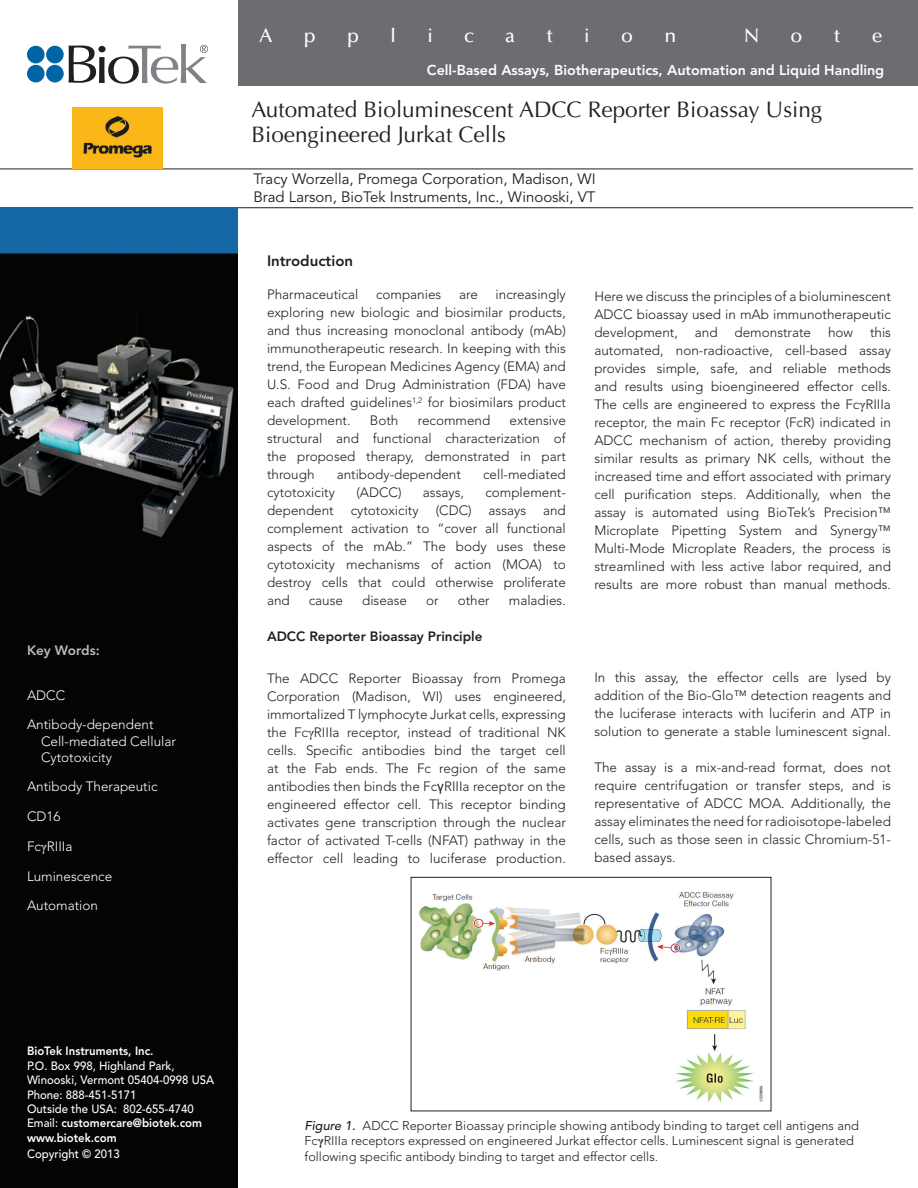
<style>
.page{position:relative;width:918px;height:1188px;background:#fff}
.page>*{position:absolute;margin:0;border:0;box-sizing:border-box;transform-origin:0 0}
.t1{font:22.5px/24.8px "Optima LT Std";color:#231f20}
.t2{font:500 19.5px "Optima LT Std";color:#fff}
.t3{font:15px/18px "Avenir LT Std";color:#231f20}
.t4{font:800 15px "Avenir LT Std";color:#231f20}
.t5{font:800 14.25px "Avenir LT Std";color:#fff}
.t6{font:300 13.5px/18px "Avenir LT Std";color:#231f20;text-align:justify}
.t7{font:300 13.5px/29.7px "Avenir LT Std";color:#fff}
.t8{font:800 13.5px "Avenir LT Std";color:#231f20}
.t9{font:800 13.5px "Avenir LT Std";color:#bcbdc0}
.t10{font:300 12.75px/15.3px "Avenir LT Std";color:#231f20}
.t11{font:500 12px/14.4px "Avenir LT Std";color:#fff;scale:.95 1}
.t12{font:800 12px "Avenir LT Std";color:#fff;scale:.95 1}
.s1{font-family:"Times New Roman";font-weight:400}
.s2{font-family:"Arial";font-weight:400}
.s3{font-weight:800}
.s4{font-weight:500;font-style:italic}
.s5{font-family:"Times New Roman";font-weight:700}
</style>
<div class="page">
<div style="left:238px;top:0;width:680px;height:85px;background:#6c6d70"></div>
<hr style="left:0;top:207px;width:913px;height:1px;background:#231f20">
<hr style="left:0;top:169px;width:913px;height:1px;background:#231f20">
<img style="left:0;top:207px;width:238px;height:981px">
<img style="left:73px;top:107px;width:89px;height:62px">
<img style="left:419px;top:892px;width:344px;height:210px">
<div style="left:411px;top:877px;width:360px;height:234px;border:1px solid #231f20"></div>
<svg style="left:69px;top:44px;width:139px;height:40px"></svg>
<div style="left:27px;top:46px;width:18px;height:17px;background:#0065a4;border-radius:50%"></div>
<div style="left:27px;top:65px;width:18px;height:17px;background:#0065a4;border-radius:50%"></div>
<div style="left:46px;top:46px;width:18px;height:17px;background:#0065a4;border-radius:50%"></div>
<div style="left:46px;top:65px;width:18px;height:17px;background:#0065a4;border-radius:50%"></div>
<p class="t9" style="left:27px;top:642px;width:74px">Key Words:</p>
<p class="t7" style="left:27px;top:680px;width:128px">ADCC<br>Antibody-dependent</p>
<p class="t7" style="left:41px;top:733px;width:136px;line-height:16.2px">Cell-mediated Cellular<br>Cytotoxicity</p>
<p class="t7" style="left:27px;top:772px;width:132px">Antibody Therapeutic</p>
<p class="t7" style="left:27px;top:802px;width:35px">CD16</p>
<p class="t7" style="left:27px;top:831px;width:47px">Fc<span class="s1">γ</span>RIIIa</p>
<p class="t7" style="left:27px;top:861px;width:87px">Luminescence</p>
<p class="t7" style="left:27px;top:891px;width:73px">Automation</p>
<h2 class="t2" style="left:260px;top:25px;width:15px">A</h2>
<h2 class="t2" style="left:304px;top:25px;width:13px">p</h2>
<h2 class="t2" style="left:347px;top:25px;width:13px">p</h2>
<h2 class="t2" style="left:391px;top:25px;width:7px">l</h2>
<h2 class="t2" style="left:427px;top:25px;width:7px">i</h2>
<h2 class="t2" style="left:464px;top:25px;width:11px">c</h2>
<h2 class="t2" style="left:505px;top:25px;width:11px">a</h2>
<h2 class="t2" style="left:546px;top:25px;width:8px">t</h2>
<h2 class="t2" style="left:584px;top:25px;width:7px">i</h2>
<h2 class="t2" style="left:621px;top:25px;width:13px">o</h2>
<h2 class="t2" style="left:664px;top:25px;width:13px">n</h2>
<h2 class="t2" style="left:744px;top:25px;width:17px">N</h2>
<h2 class="t2" style="left:791px;top:25px;width:13px">o</h2>
<h2 class="t2" style="left:834px;top:25px;width:8px">t</h2>
<h2 class="t2" style="left:872px;top:25px;width:12px">e</h2>
<p class="t5" style="left:427px;top:61px;width:459px">Cell-Based Assays, Biotherapeutics, Automation and Liquid Handling</p>
<h1 class="t1" style="left:251px;top:97px;width:572px">Automated Bioluminescent ADCC Reporter Bioassay Using<br>Bioengineered Jurkat Cells</h1>
<p class="t3" style="left:253px;top:170px;width:344px">Tracy Worzella, Promega Corporation, Madison, WI<br>Brad Larson, BioTek Instruments, Inc., Winooski, VT</p>
<p class="t4" style="left:267px;top:252px;width:88px">Introduction</p>
<p class="t6" style="left:267px;top:286px;width:93px">Pharmaceutical</p>
<p class="t6" style="left:376px;top:286px;width:67px">companies</p>
<p class="t6" style="left:459px;top:286px;width:20px">are</p>
<p class="t6" style="left:267px;top:286px;width:300px;text-indent:229px">increasingly exploring new biologic and biosimilar products, and thus increasing monoclonal antibody (mAb) immunotherapeutic research. In keeping with this trend, the European Medicines Agency (EMA) and U.S. Food and Drug Administration (FDA) have each drafted guidelines<sup>1,2</sup> for biosimilars product development.</p>
<p class="t6" style="left:370px;top:412px;width:30px">Both</p>
<p class="t6" style="left:418px;top:412px;width:74px">recommend</p>
<p class="t6" style="left:267px;top:412px;width:300px;text-indent:243px">extensive structural and functional characterization of the proposed therapy, demonstrated in part through</p>
<p class="t6" style="left:337px;top:466px;width:126px">antibody-dependent</p>
<p class="t6" style="left:483px;top:466px;width:84px">cell-mediated</p>
<p class="t6" style="left:267px;top:484px;width:69px">cytotoxicity</p>
<p class="t6" style="left:356px;top:484px;width:47px">(ADCC)</p>
<p class="t6" style="left:423px;top:484px;width:43px">assays,</p>
<p class="t6" style="left:485px;top:484px;width:82px">complement-</p>
<p class="t6" style="left:267px;top:502px;width:68px">dependent</p>
<p class="t6" style="left:351px;top:502px;width:69px">cytotoxicity</p>
<p class="t6" style="left:436px;top:502px;width:38px">(CDC)</p>
<p class="t6" style="left:489px;top:502px;width:39px">assays</p>
<p class="t6" style="left:267px;top:502px;width:300px;text-indent:276px">and complement activation to “cover all functional aspects of the mAb.” The body uses these cytotoxicity mechanisms of action (MOA) to destroy cells that could otherwise proliferate and</p>
<p class="t6" style="left:309px;top:592px;width:36px">cause</p>
<p class="t6" style="left:362px;top:592px;width:47px">disease</p>
<p class="t6" style="left:426px;top:592px;width:14px">or</p>
<p class="t6" style="left:458px;top:592px;width:34px">other</p>
<p class="t6" style="left:509px;top:592px;width:59px">maladies.</p>
<p class="t8" style="left:267px;top:628px;width:217px">ADCC Reporter Bioassay Principle</p>
<p class="t6" style="left:267px;top:669px;width:300px">The ADCC Reporter Bioassay from Promega Corporation (Madison, WI) uses engineered, immortalized T lymphocyte Jurkat cells, expressing the Fc<span class="s1">γ</span>RIIIa receptor, instead of traditional NK cells. Specific antibodies bind the target cell at the Fab ends. The Fc region of the same antibodies then binds the Fc<span class="s2">γ</span>RIIIa receptor on the engineered effector cell. This receptor binding activates gene transcription through the nuclear factor of activated T-cells (NFAT) pathway in the effector cell leading to luciferase production.</p>
<p class="t6" style="left:594px;top:287px;width:298px">Here we discuss the principles of a bioluminescent ADCC bioassay used in mAb immunotherapeutic development,</p>
<p class="t6" style="left:594px;top:323px;width:298px;text-indent:276px">this automated, non-radioactive, cell-based assay provides simple, safe, and reliable methods and results using bioengineered effector cells.<br>The cells are engineered to express the Fc<span class="s1">γ</span>RIIIa receptor, the main Fc receptor (FcR) indicated in ADCC mechanism of action, thereby providing similar results as primary NK cells, without the increased time and effort associated with primary cell purification steps. Additionally, when the assay is automated using BioTek’s Precision™ Microplate Pipetting System and Synergy™ Multi-Mode Microplate Readers, the process is streamlined with less active labor required, and results are more robust than manual methods.</p>
<p class="t6" style="left:695px;top:323px;width:24px">and</p>
<p class="t6" style="left:735px;top:323px;width:78px">demonstrate</p>
<p class="t6" style="left:828px;top:323px;width:27px">how</p>
<p class="t6" style="left:594px;top:668px;width:298px">In this assay, the effector cells are lysed by addition of the Bio-Glo™ detection reagents and the luciferase interacts with luciferin and ATP in solution to generate a stable luminescent signal.</p>
<p class="t6" style="left:594px;top:758px;width:298px">The assay is a mix-and-read format, does not require centrifugation or transfer steps, and is representative of ADCC MOA. Additionally, the assay eliminates the need for radioisotope-labeled cells, such as those seen in classic Chromium-51- based assays.</p>
<p class="t12" style="left:27px;top:1044px;width:135px">BioTek Instruments, Inc.</p>
<p class="t11" style="left:27px;top:1059px;width:199px">P.O. Box 998, Highland Park,<br>Winooski, Vermont 05404-0998 USA<br>Phone: 888-451-5171<br>Outside the USA: 802-655-4740<br>Email: <span class="s3">customercare@biotek.com www.biotek.com</span></p>
<p class="t11" style="left:27px;top:1147px;width:99px">Copyright © 2013</p>
<p class="t10" style="left:305px;top:1118px;width:556px"><span class="s4">Figure 1.</span> ADCC Reporter Bioassay principle showing antibody binding to target cell antigens and<br>Fc<span class="s5">γ</span>RIIIa receptors expressed on engineered Jurkat effector cells. Luminescent signal is generated following specific antibody binding to target and effector cells.</p>
</div>
